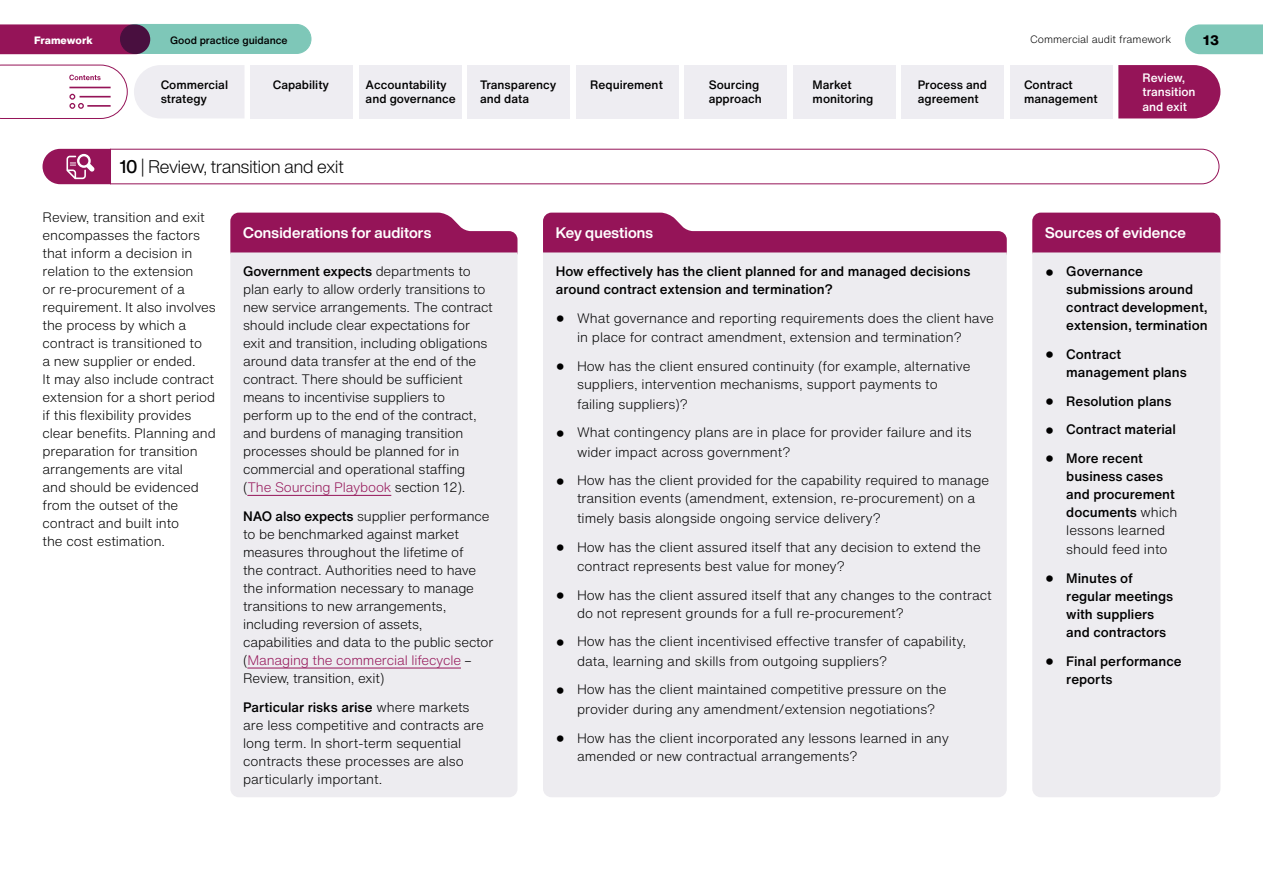
<style>
.page{position:relative;width:1263px;height:893px;background:#fff}
.page>*{position:absolute;margin:0;border:0;box-sizing:border-box;transform-origin:0 0}
.heading_3{font:300 18px "Helvetica Now Display";color:#000}
.heading_3-2{font:700 15px "Helvetica Now Display";letter-spacing:.01em;color:#fff}
.body_text{font:300 13.5px/18px "Helvetica Now Text";letter-spacing:-.01em;color:#000}
.bullet{font:300 13.5px/19.5px "Helvetica Now Text";color:#000}
.bullet-2{font:500 13.5px/18px "Helvetica Now Text";color:#000}
.body_text-2{font:500 13.5px/18px "Helvetica Now Text";color:#000}
.t1{font:800 13.5px "Helvetica Now Text";color:#000}
.t2{font:500 12px/14.4px "Helvetica Now Text";color:#000}
.t3{font:500 12px/14.4px "Helvetica Now Text";color:#fff}
.t4{font:300 10.5px "Helvetica Now Text";color:#000}
.t5{font:500 10.5px "Helvetica Now Text";color:#000}
.t6{font:800 10.5px "Helvetica Now Text";color:#fff}
.s1{font-weight:500}
.s2{color:#951458}
.s3{font-family:"Helvetica Neue LT Std";font-weight:300;font-size:18px}
.s4{font-weight:300}
.s5{font-family:"Helvetica Neue LT Std";font-size:18px}
</style>
<div class="page">
<svg style="left:1185px;top:24px;width:78px;height:30px;background:#85cabb"></svg>
<div style="left:0;top:24px;width:131px;height:30px;background:#951458"></div>
<div style="left:120px;top:24px;width:191px;height:29px;background:#7ec7b8;border-radius:15px"></div>
<div style="left:120px;top:24px;width:191px;height:30px;border:1px solid #7ec7b8;border-radius:15px"></div>
<div style="left:576px;top:65px;width:102px;height:53px;background:#eeedf2"></div>
<div style="left:685px;top:65px;width:102px;height:53px;background:#eeedf2"></div>
<div style="left:793px;top:65px;width:102px;height:53px;background:#eeedf2"></div>
<div style="left:901px;top:65px;width:102px;height:53px;background:#eeedf2"></div>
<div style="left:1010px;top:65px;width:102px;height:53px;background:#eeedf2"></div>
<div style="left:251px;top:65px;width:102px;height:53px;background:#eeedf2"></div>
<div style="left:468px;top:65px;width:102px;height:53px;background:#eeedf2"></div>
<div style="left:359px;top:65px;width:102px;height:53px;background:#eeedf2"></div>
<div style="left:134px;top:65px;width:110px;height:53px;background:#eeedf2"></div>
<svg style="left:0;top:65px;width:128px;height:54px"></svg>
<svg style="left:1118px;top:65px;width:102px;height:53px;background:#9a2161"></svg>
<svg style="left:42px;top:148px;width:1178px;height:37px"></svg>
<div style="left:1032px;top:213px;width:188px;height:47px;background:#951458;border-radius:9px"></div>
<div style="left:1032px;top:252px;width:188px;height:545px;background:#edecf0"></div>
<svg style="left:230px;top:213px;width:287px;height:39px;background:#9f2c69"></svg>
<svg style="left:543px;top:213px;width:464px;height:39px"></svg>
<div style="left:230px;top:252px;width:287px;height:545px;background:#edecf0"></div>
<hr style="left:247px;top:495px;width:144px;height:1px;background:#951458">
<hr style="left:247px;top:668px;width:214px;height:1px;background:#951458">
<div style="left:543px;top:252px;width:464px;height:545px;background:#edecf0"></div>
<p class="t6" style="left:34px;top:32px;width:60px">Framework</p>
<p class="t5" style="left:170px;top:32px;width:119px">Good practice guidance</p>
<p class="t4" style="left:1030px;top:32px;width:143px">Commercial audit framework</p>
<p class="t1" style="left:1203px;top:30px;width:18px">13</p>
<p class="t2" style="left:590px;top:77px;width:74px">Requirement</p>
<p class="t2" style="left:709px;top:77px;width:55px">Sourcing approach</p>
<p class="t2" style="left:813px;top:77px;width:62px">Market monitoring</p>
<p class="t2" style="left:918px;top:77px;width:71px">Process and agreement</p>
<p class="t2" style="left:1024px;top:77px;width:75px">Contract management</p>
<p class="t6" style="left:40px;top:32px;width:45px">oreword</p>
<p class="t2" style="left:161px;top:77px;width:69px">Commercial strategy</p>
<p class="t3" style="left:1142px;top:70px;width:55px">Review, transition and exit</p>
<p class="t2" style="left:273px;top:77px;width:58px">Capability</p>
<p class="t2" style="left:480px;top:77px;width:78px">Transparency and data</p>
<p class="t2" style="left:366px;top:77px;width:92px">Accountability and governance</p>
<p class="heading_3" style="left:119px;top:154px;width:226px"><span class="s1">10</span> | Review, transition and exit</p>
<p class="body_text" style="left:43px;top:208px;width:175px">Review, transition and exit encompasses the factors that inform a decision in relation to the extension<br>or re-procurement of a requirement. It also involves the process by which a contract is transitioned to<br>a new supplier or ended.<br>It may also include contract extension for a short period if this flexibility provides clear benefits. Planning and preparation for transition arrangements are vital<br>and should be evidenced from the outset of the contract and built into<br>the cost estimation.</p>
<p class="heading_3-2" style="left:243px;top:222px;width:190px">Considerations for auditors</p>
<p class="heading_3-2" style="left:556px;top:222px;width:99px">Key questions</p>
<p class="heading_3-2" style="left:1045px;top:222px;width:142px">Sources of evidence</p>
<p class="body_text" style="left:243px;top:262px;width:251px"><span class="s1">Government expects</span> departments to plan early to allow orderly transitions to new service arrangements. The contract should include clear expectations for exit and transition, including obligations around data transfer at the end of the contract. There should be sufficient means to incentivise suppliers to perform up to the end of the contract, and burdens of managing transition processes should be planned for in commercial and operational staffing (<span class="s2">The Sourcing Playbook</span> section 12).</p>
<p class="body_text" style="left:243px;top:507px;width:252px"><span class="s1">NAO also expects</span> supplier performance to be benchmarked against market measures throughout the lifetime of<br>the contract. Authorities need to have the information necessary to manage transitions to new arrangements, including reversion of assets, capabilities and data to the public sector (<span class="s2">Managing the commercial lifecycle</span> – Review, transition, exit)</p>
<p class="body_text" style="left:243px;top:697px;width:242px"><span class="s1">Particular risks arise</span> where markets are less competitive and contracts are long term. In short-term sequential contracts these processes are also particularly important.</p>
<p class="bullet-2" style="left:1066px;top:262px;width:143px;text-indent:-21px"><span class="s3">•</span> Governance submissions around contract development, extension, termination</p>
<p class="bullet-2" style="left:1066px;top:345px;width:122px;text-indent:-21px"><span class="s3">•</span> Contract management plans</p>
<p class="bullet-2" style="left:1045px;top:391px;width:128px"><span class="s3">•</span> Resolution plans</p>
<p class="bullet-2" style="left:1045px;top:420px;width:132px"><span class="s3">•</span> Contract material</p>
<p class="bullet-2" style="left:1066px;top:449px;width:112px;text-indent:-21px"><span class="s3">•</span> More recent business cases and procurement documents <span class="s4">which lessons learned</span></p>
<p class="bullet" style="left:1066px;top:539px;width:103px">should feed into</p>
<p class="bullet-2" style="left:1066px;top:569px;width:108px;text-indent:-21px"><span class="s3">•</span> Minutes of regular meetings with suppliers and contractors</p>
<p class="bullet-2" style="left:1066px;top:651px;width:117px;text-indent:-21px"><span class="s3">•</span> Final performance reports</p>
<p class="body_text-2" style="left:556px;top:262px;width:416px">How effectively has the client planned for and managed decisions around contract extension and termination?</p>
<p class="bullet" style="left:577px;top:308px;width:418px;text-indent:-21px"><span class="s5">•</span> What governance and reporting requirements does the client have in place for contract amendment, extension and termination?</p>
<p class="bullet" style="left:577px;top:357px;width:395px;line-height:18px;text-indent:-21px"><span class="s5">•</span> How has the client ensured continuity (for example, alternative suppliers, intervention mechanisms, support payments to</p>
<p class="bullet" style="left:577px;top:394px;width:113px">failing suppliers)?</p>
<p class="bullet" style="left:577px;top:422px;width:396px;text-indent:-21px"><span class="s5">•</span> What contingency plans are in place for provider failure and its wider impact across government?</p>
<p class="bullet" style="left:556px;top:471px;width:435px;line-height:18px;text-align:center"><span class="s5">•</span> How has the client provided for the capability required to manage transition events (amendment, extension, re-procurement) on a</p>
<p class="bullet" style="left:577px;top:508px;width:306px">timely basis alongside ongoing service delivery?</p>
<p class="bullet" style="left:577px;top:536px;width:405px;text-indent:-21px"><span class="s5">•</span> How has the client assured itself that any decision to extend the contract represents best value for money?</p>
<p class="bullet" style="left:577px;top:585px;width:416px;line-height:18px;text-indent:-21px"><span class="s5">•</span> How has the client assured itself that any changes to the contract do not represent grounds for a full re-procurement?</p>
<p class="bullet" style="left:577px;top:631px;width:390px;text-indent:-21px"><span class="s5">•</span> How has the client incentivised effective transfer of capability, data, learning and skills from outgoing suppliers?</p>
<p class="bullet" style="left:577px;top:679px;width:371px;text-indent:-21px"><span class="s5">•</span> How has the client maintained competitive pressure on the provider during any amendment/extension negotiations?</p>
<p class="bullet" style="left:577px;top:728px;width:373px;line-height:18px;text-indent:-21px"><span class="s5">•</span> How has the client incorporated any lessons learned in any amended or new contractual arrangements?</p>
</div>
